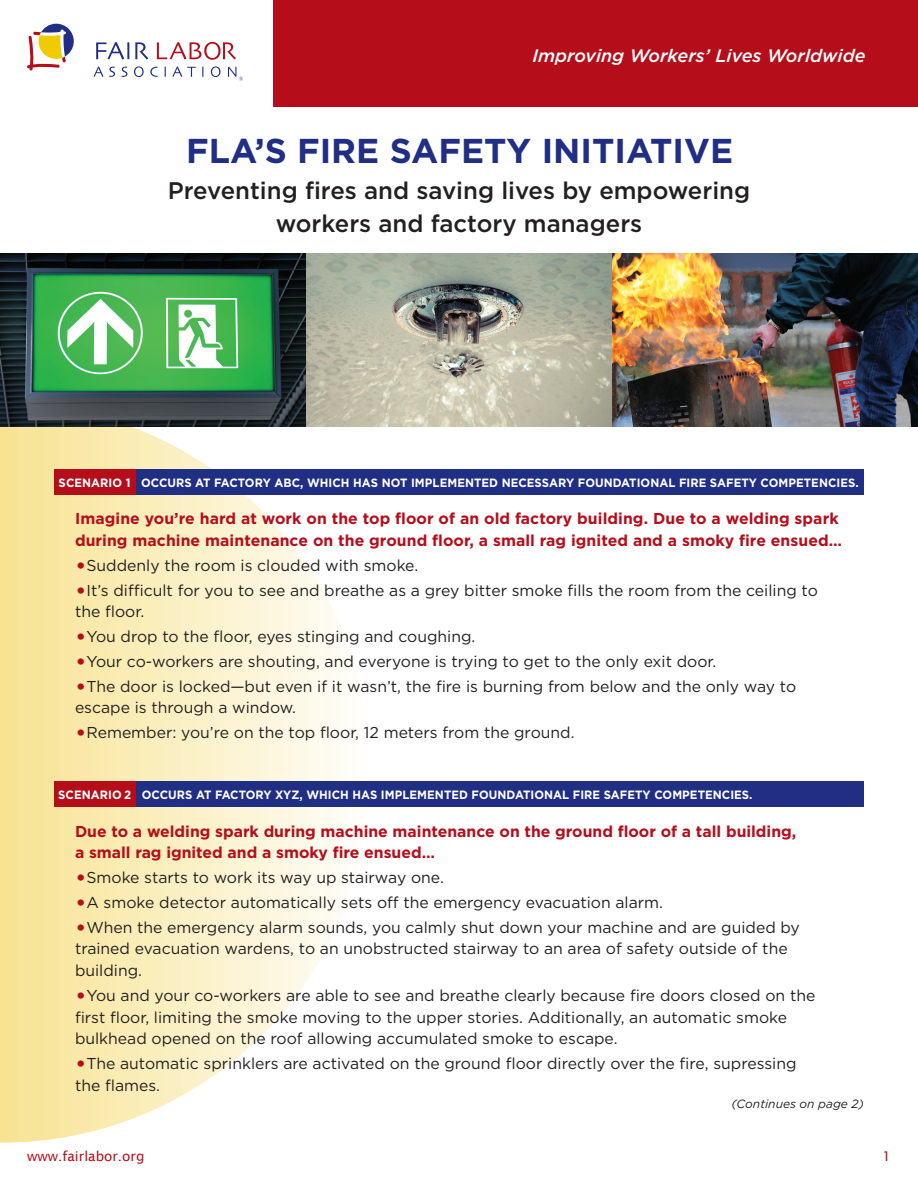
<style>
.page{position:relative;width:918px;height:1188px;background:#fff}
.page>*{position:absolute;margin:0;border:0;box-sizing:border-box;transform-origin:0 0}
.t1{font:700 34.5px "Gotham";color:#202e84}
.t2{font:500 24px/33px "Gotham";color:#231f20;text-align:center}
.t3{font:italic 500 18px "Gotham";color:#fff}
.main_body_text{font:15.75px/21.8px "Gotham";color:#231f20}
.main_body_text-2{font:700 15.75px/21.8px "Gotham";color:#b50e1a}
.t4{font:13.5px "Lucida Sans";color:#b50e1a}
.main_body_text-3{font:700 12px "Gotham";letter-spacing:.005em;color:#fff;scale:.95 1}
.main_body_text-4{font:italic 12px "Gotham";color:#231f20}
.s1{font-size:24px;color:#b50e1a}
</style>
<div class="page">
<svg style="left:0;top:426px;width:371px;height:717px"></svg>
<div style="left:54px;top:782px;width:810px;height:25px;background:#202e84"></div>
<div style="left:54px;top:470px;width:810px;height:25px;background:#202e84"></div>
<div style="left:273px;top:0;width:645px;height:107px;background:#b50e1a"></div>
<svg style="left:27px;top:24px;width:47px;height:47px"></svg>
<svg style="left:96px;top:42px;width:33px;height:18px"></svg>
<svg style="left:135px;top:42px;width:13px;height:18px"></svg>
<svg style="left:157px;top:42px;width:79px;height:18px"></svg>
<svg style="left:94px;top:67px;width:9px;height:10px"></svg>
<svg style="left:109px;top:67px;width:6px;height:10px"></svg>
<svg style="left:122px;top:67px;width:5px;height:10px"></svg>
<svg style="left:134px;top:66px;width:10px;height:11px"></svg>
<svg style="left:150px;top:67px;width:8px;height:10px"></svg>
<svg style="left:172px;top:67px;width:24px;height:10px"></svg>
<svg style="left:211px;top:66px;width:10px;height:11px"></svg>
<svg style="left:228px;top:67px;width:15px;height:14px"></svg>
<div style="left:54px;top:470px;width:82px;height:25px;background:#b50e1a"></div>
<div style="left:54px;top:782px;width:82px;height:25px;background:#b50e1a"></div>
<img style="left:0;top:253px;width:918px;height:173px">
<p class="t3" style="left:532px;top:44px;width:335px">Improving Workers’ Lives Worldwide</p>
<p class="t1" style="left:186px;top:128px;width:548px">FLA’S FIRE SAFETY INITIATIVE</p>
<p class="t2" style="left:168px;top:174px;width:584px">Preventing fires and saving lives by empowering workers and factory managers</p>
<p class="main_body_text-3" style="left:59px;top:475px;width:844px">SCENARIO 1 OCCURS AT FACTORY ABC, WHICH HAS NOT IMPLEMENTED NECESSARY FOUNDATIONAL FIRE SAFETY COMPETENCIES.</p>
<p class="main_body_text-2" style="left:75px;top:508px;width:769px">Imagine you’re hard at work on the top floor of an old factory building. Due to a welding spark during machine maintenance on the ground floor, a small rag ignited and a smoky fire ensued…</p>
<p class="main_body_text" style="left:75px;top:554px;width:345px"><span class="s1">•</span>Suddenly the room is clouded with smoke.</p>
<p class="main_body_text" style="left:75px;top:579px;width:744px"><span class="s1">•</span>It’s difficult for you to see and breathe as a grey bitter smoke fills the room from the ceiling to the floor.</p>
<p class="main_body_text" style="left:75px;top:625px;width:402px"><span class="s1">•</span>You drop to the floor, eyes stinging and coughing.</p>
<p class="main_body_text" style="left:75px;top:650px;width:643px"><span class="s1">•</span>Your co-workers are shouting, and everyone is trying to get to the only exit door.</p>
<p class="main_body_text" style="left:75px;top:675px;width:723px"><span class="s1">•</span>The door is locked—but even if it wasn’t, the fire is burning from below and the only way to escape is through a window.</p>
<p class="main_body_text" style="left:75px;top:721px;width:501px"><span class="s1">•</span>Remember: you’re on the top floor, 12 meters from the ground.</p>
<p class="main_body_text-3" style="left:58px;top:787px;width:732px">SCENARIO 2 OCCURS AT FACTORY XYZ, WHICH HAS IMPLEMENTED FOUNDATIONAL FIRE SAFETY COMPETENCIES.</p>
<p class="main_body_text-2" style="left:75px;top:820px;width:723px">Due to a welding spark during machine maintenance on the ground floor of a tall building, a small rag ignited and a smoky fire ensued…</p>
<p class="main_body_text" style="left:75px;top:866px;width:370px"><span class="s1">•</span>Smoke starts to work its way up stairway one.</p>
<p class="main_body_text" style="left:75px;top:891px;width:590px"><span class="s1">•</span>A smoke detector automatically sets off the emergency evacuation alarm.</p>
<p class="main_body_text" style="left:75px;top:916px;width:726px"><span class="s1">•</span>When the emergency alarm sounds, you calmly shut down your machine and are guided by trained evacuation wardens, to an unobstructed stairway to an area of safety outside of the building.</p>
<p class="main_body_text" style="left:75px;top:984px;width:742px"><span class="s1">•</span>You and your co-workers are able to see and breathe clearly because fire doors closed on the first floor, limiting the smoke moving to the upper stories. Additionally, an automatic smoke bulkhead opened on the roof allowing accumulated smoke to escape.</p>
<p class="main_body_text" style="left:75px;top:1052px;width:723px"><span class="s1">•</span>The automatic sprinklers are activated on the ground floor directly over the fire, supressing the flames.</p>
<p class="main_body_text-4" style="left:732px;top:1096px;width:134px">(Continues on page 2)</p>
<p class="t4" style="left:27px;top:1148px;width:119px">www.fairlabor.org</p>
<p class="t4" style="left:882px;top:1148px;width:10px">1</p>
</div>
